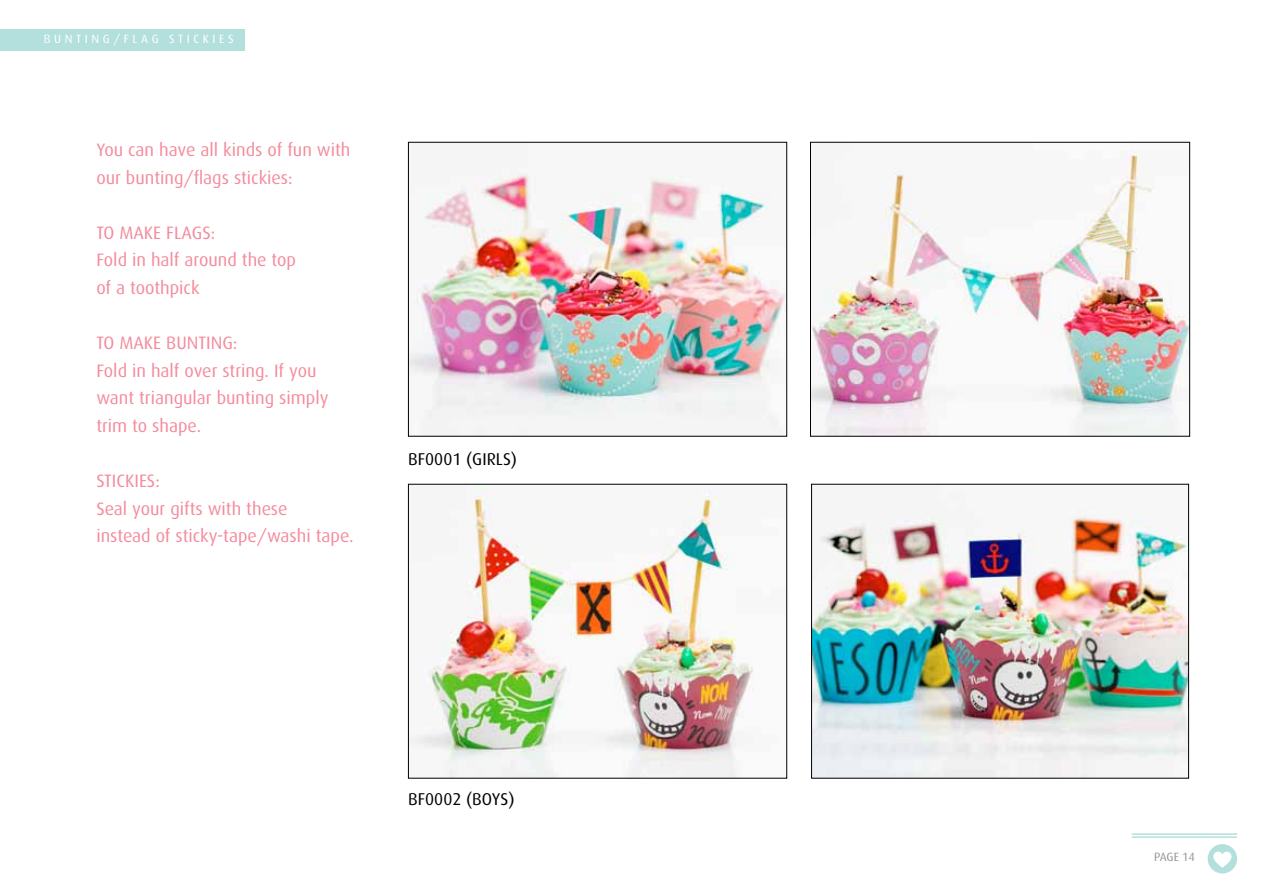
<style>
.page{position:relative;width:1263px;height:893px;background:#fff}
.page>*{position:absolute;margin:0;border:0;box-sizing:border-box;transform-origin:0 0}
.t1{font:18px/27.6px "Dax";color:#f48b9c}
.t2{font:17.1px "Dax";color:#000}
.t3{font:12px "Dax";letter-spacing:.3em;color:#fff}
.t4{font:12px "Dax";letter-spacing:-.005em;color:#939598}
</style>
<div class="page">
<div style="left:0;top:29px;width:245px;height:22px;background:#b3e0dc"></div>
<img style="left:410px;top:173px;width:375px;height:261px">
<div style="left:408px;top:142px;width:379px;height:294px;border:1px solid #000"></div>
<img style="left:410px;top:486px;width:344px;height:290px">
<img style="left:812px;top:144px;width:376px;height:290px">
<div style="left:810px;top:142px;width:380px;height:294px;border:1px solid #000"></div>
<img style="left:813px;top:516px;width:374px;height:260px">
<div style="left:811px;top:484px;width:378px;height:294px;border:1px solid #000"></div>
<div style="left:1208px;top:844px;width:29px;height:29px;background:#b3e0dc;border-radius:50%"></div>
<svg style="left:1213px;top:851px;width:19px;height:17px"></svg>
<hr style="left:1132px;top:833px;width:105px;height:2px;background:#b3e0dc">
<hr style="left:1132px;top:836px;width:105px;height:2px;background:#b3e0dc">
<p class="t3" style="left:44px;top:33px;width:191px">BUNTING/FLAG STICKIES</p>
<p class="t1" style="left:96px;top:136px;width:256px">You can have all kinds of fun with our bunting/flags stickies:</p>
<p class="t1" style="left:96px;top:219px;width:201px">TO MAKE FLAGS:<br>Fold in half around the top of a toothpick</p>
<p class="t1" style="left:96px;top:329px;width:234px">TO MAKE BUNTING:<br>Fold in half over string. If you want triangular bunting simply trim to shape.</p>
<p class="t1" style="left:96px;top:467px;width:259px">STICKIES:<br>Seal your gifts with these<br>instead of sticky-tape/washi tape.</p>
<p class="t2" style="left:408px;top:450px;width:110px">BF0001 (GIRLS)</p>
<p class="t2" style="left:408px;top:790px;width:108px">BF0002 (BOYS)</p>
<p class="t4" style="left:1154px;top:850px;width:42px">PAGE 14</p>
</div>
